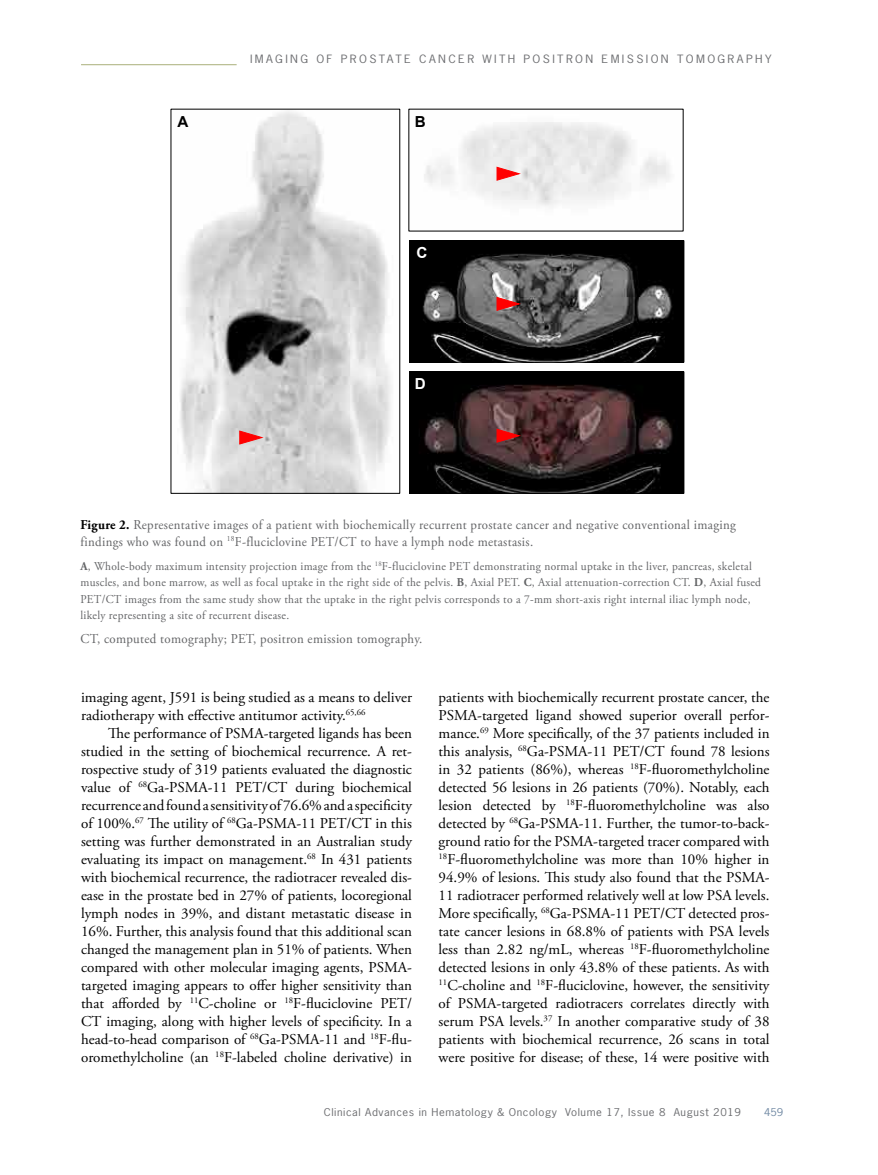
<style>
.page{position:relative;width:878px;height:1175px;background:#fff}
.page>*{position:absolute;margin:0;border:0;box-sizing:border-box;transform-origin:0 0}
.t1{font:700 15.15px "Arial";color:#000}
.t2{font:700 15.15px "Arial";color:#fff}
.t3{font:15px/18px "Adobe Garamond Pro";color:#000;text-align:justify}
.t4{font:13.5px/16.5px "Adobe Garamond Pro";letter-spacing:.025em;color:#636466;scale:.95 1}
.t5{font:12px/16.5px "Adobe Garamond Pro";letter-spacing:.025em;color:#636466;scale:.95 1}
.t6{font:10.8px "News Gothic Std";letter-spacing:.2em;color:#6d6e71;scale:1.11 1}
.t7{font:10.2px "News Gothic Std";letter-spacing:.05em;color:#6d6e71;scale:1.11 1}
.t8{font:10.2px "News Gothic Std";color:#738ba5;scale:1.11 1}
.s1{font-weight:700;color:#000}
.s2{font-weight:700}
</style>
<div class="page">
<hr style="left:81px;top:64px;width:156px;height:1px;background:#a9b07b">
<img style="left:180px;top:111px;width:211px;height:381px">
<img style="left:411px;top:242px;width:271px;height:118px">
<div style="left:409px;top:240px;width:275px;height:122px;border:1px solid #000"></div>
<img style="left:411px;top:373px;width:271px;height:119px">
<div style="left:409px;top:371px;width:275px;height:123px;border:1px solid #000"></div>
<svg style="left:239px;top:430px;width:24px;height:15px"></svg>
<svg style="left:496px;top:166px;width:24px;height:15px"></svg>
<svg style="left:496px;top:296px;width:24px;height:15px"></svg>
<svg style="left:496px;top:428px;width:24px;height:15px"></svg>
<p class="t6" style="left:250px;top:52px;width:471px">IMAGING OF PROSTATE CANCER WITH POSITRON EMISSION TOMOGRAPHY</p>
<p class="t1" style="left:177px;top:111px;width:12px">A</p>
<p class="t1" style="left:415px;top:111px;width:12px">B</p>
<p class="t2" style="left:416px;top:243px;width:12px">C</p>
<p class="t2" style="left:415px;top:374px;width:12px">D</p>
<p class="t4" style="left:80px;top:517px;width:691px"><span class="s1">Figure 2.</span> Representative images of a patient with biochemically recurrent prostate cancer and negative conventional imaging findings who was found on <sup>18</sup>F-fluciclovine PET/CT to have a lymph node metastasis.</p>
<p class="t5" style="left:80px;top:558px;width:717px"><span class="s2">A</span>, Whole-body maximum intensity projection image from the <sup>18</sup>F-fluciclovine PET demonstrating normal uptake in the liver, pancreas, skeletal muscles, and bone marrow, as well as focal uptake in the right side of the pelvis. <span class="s2">B</span>, Axial PET. <span class="s2">C</span>, Axial attenuation-correction CT. <span class="s2">D</span>, Axial fused PET/CT images from the same study show that the uptake in the right pelvis corresponds to a 7-mm short-axis right internal iliac lymph node, likely representing a site of recurrent disease.</p>
<p class="t4" style="left:80px;top:631px;width:361px">CT, computed tomography; PET, positron emission tomography.</p>
<p class="t3" style="left:81px;top:689px;width:332px">imaging agent, J591 is being studied as a means to deliver radiotherapy with effective antitumor activity.<sup>65,66</sup></p>
<p class="t3" style="left:81px;top:725px;width:332px;text-indent:27px">The performance of PSMA-targeted ligands has been studied in the setting of biochemical recurrence. A ret&shy;rospective study of 319 patients evaluated the diagnostic value of <sup>68</sup>Ga-PSMA-11 PET/CT during biochemical recurrence and found a sensitivity of 76.6% and a specificity of 100%.<sup>67</sup> The utility of <sup>68</sup>Ga-PSMA-11 PET/CT in this setting was further demonstrated in an Australian study evaluating its impact on management.<sup>68</sup> In 431 patients with biochemical recurrence, the radiotracer revealed dis&shy;ease in the prostate bed in 27% of patients, locoregional lymph nodes in 39%, and distant metastatic disease in 16%. Further, this analysis found that this additional scan changed the management plan in 51% of patients. When compared with other molecular imaging agents, PSMA&shy;targeted imaging appears to offer higher sensitivity than that afforded by <sup>11</sup>C-choline or <sup>18</sup>F-fluciclovine PET/ CT imaging, along with higher levels of specificity. In a head-to-head comparison of <sup>68</sup>Ga-PSMA-11 and <sup>18</sup>F-flu&shy;oromethylcholine (an <sup>18</sup>F-labeled choline derivative) in</p>
<p class="t3" style="left:438px;top:689px;width:332px">patients with biochemically recurrent prostate cancer, the PSMA-targeted ligand showed superior overall perfor&shy;mance.<sup>69</sup> More specifically, of the 37 patients included in this analysis, <sup>68</sup>Ga-PSMA-11 PET/CT found 78 lesions in 32 patients (86%), whereas <sup>18</sup>F-fluoromethylcholine detected 56 lesions in 26 patients (70%). Notably, each lesion detected by <sup>18</sup>F-fluoromethylcholine was also detected by <sup>68</sup>Ga-PSMA-11. Further, the tumor-to-back&shy;ground ratio for the PSMA-targeted tracer compared with <sup>18</sup>F-fluoromethylcholine was more than 10% higher in 94.9% of lesions. This study also found that the PSMA-11 radiotracer performed relatively well at low PSA levels.<br>More specifically, <sup>68</sup>Ga-PSMA-11 PET/CT detected pros&shy;tate cancer lesions in 68.8% of patients with PSA levels less than 2.82 ng/mL, whereas <sup>18</sup>F-fluoromethylcholine detected lesions in only 43.8% of these patients. As with <sup>11</sup>C-choline and <sup>18</sup>F-fluciclovine, however, the sensitivity of PSMA-targeted radiotracers correlates directly with serum PSA levels.<sup>37</sup> In another comparative study of 38 patients with biochemical recurrence, 26 scans in total were positive for disease; of these, 14 were positive with</p>
<p class="t7" style="left:324px;top:1105px;width:377px">Clinical Advances in Hematology &amp; Oncology Volume 17, Issue 8 August 2019</p>
<p class="t8" style="left:764px;top:1105px;width:19px">459</p>
</div>
